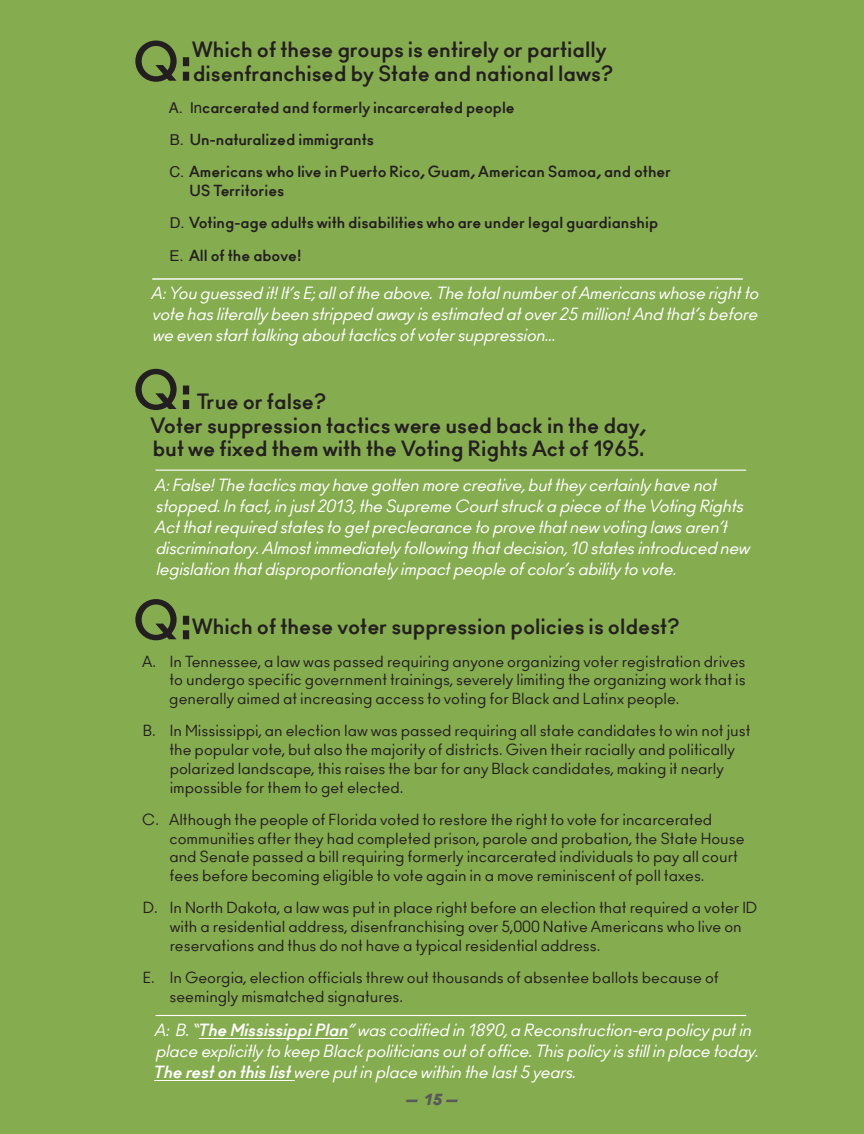
<style>
.page{position:relative;width:864px;height:1134px;background:#86ac50}
.page>*{position:absolute;margin:0;border:0;box-sizing:border-box;transform-origin:0 0}
.t1{font:700 52.2px "Ano";color:#231f20}
.t2{font:700 20.7px/23.7px "Ano";color:#231f20}
.t3{font:italic 16.5px/21px "Ano";color:#fff}
.t4{font:15px/18.8px "Ano";color:#231f20}
.t5{font:700 15px/32.2px "Ano";color:#231f20}
.t6{font:italic 900 15px "Ano";color:#58595b}
.s1{font-family:"Helvetica";font-weight:400}
.s2{font-weight:700}
</style>
<div class="page">
<hr style="left:152px;top:278px;width:591px;height:2px;background:#fff">
<hr style="left:156px;top:470px;width:590px;height:1px;background:#fff">
<hr style="left:156px;top:1015px;width:590px;height:1px;background:#fff">
<hr style="left:199px;top:1038px;width:150px;height:1px;background:#fff">
<hr style="left:154px;top:1080px;width:141px;height:1px;background:#fff">
<h1 class="t1" style="left:133px;top:29px;width:62px">Q:</h1>
<h2 class="t2" style="left:192px;top:38px;width:423px">Which of these groups is entirely or partially disenfranchised by State and national laws?</h2>
<p class="t5" style="left:169px;top:92px;width:504px"><span class="s1">A. In</span>carcerated and formerly incarcerated people<br><span class="s1">B.</span> Un-naturalized immigrants<br><span class="s1">C.</span> Americans who live in Puerto Rico, Guam, American Samoa, and other</p>
<p class="t5" style="left:170px;top:175px;width:490px;text-indent:20px">US Territories<br><span class="s1">D.</span> Voting-age adults with disabilities who are under legal guardianship<br><span class="s1">E.</span> All of the above!</p>
<p class="t3" style="left:152px;top:282px;width:609px;text-align:justify">A: You guessed it! It’s E; all of the above. The total number of Americans whose right to vote has literally been stripped away is estimated at over 25 million! And that’s before we even start talking about tactics of voter suppression…</p>
<h1 class="t1" style="left:133px;top:357px;width:62px">Q:</h1>
<h2 class="t2" style="left:150px;top:390px;width:497px;text-indent:46px">True or false?<br>Voter suppression tactics were used back in the day, but we fixed them with the Voting Rights Act of 1965.</h2>
<p class="t3" style="left:155px;top:475px;width:597px">A: False! The tactics may have gotten more creative, but they certainly have not stopped. In fact, in just 2013, the Supreme Court struck a piece of the Voting Rights Act that required states to get preclearance to prove that new voting laws aren’t discriminatory. Almost immediately following that decision, 10 states introduced new legislation that disproportionately impact people of color’s ability to vote.</p>
<h1 class="t1" style="left:133px;top:588px;width:62px">Q:</h1>
<h2 class="t2" style="left:192px;top:615px;width:489px">Which of these voter suppression policies is oldest?</h2>
<p class="t4" style="left:169px;top:652px;width:578px;text-align:justify;text-indent:-27px">A. In Tennessee, a law was passed requiring anyone organizing voter registration drives to undergo specific government trainings, severely limiting the organizing work that is generally aimed at increasing access to voting for Black and Latinx people.</p>
<p class="t4" style="left:169px;top:722px;width:583px;text-indent:-27px">B. In Mississippi, an election law was passed requiring all state candidates to win not just the popular vote, but also the majority of districts. Given their racially and politically polarized landscape, this raises the bar for any Black candidates, making it nearly impossible for them to get elected.</p>
<p class="t4" style="left:169px;top:810px;width:577px;text-indent:-27px">C. Although the people of Florida voted to restore the right to vote for incarcerated communities after they had completed prison, parole and probation, the State House and Senate passed a bill requiring formerly incarcerated individuals to pay all court fees before becoming eligible to vote again in a move reminiscent of poll taxes.</p>
<p class="t4" style="left:170px;top:899px;width:589px;text-indent:-27px">D. In North Dakota, a law was put in place right before an election that required a voter ID with a residential address, disenfranchising over 5,000 Native Americans who live on reservations and thus do not have a typical residential address.</p>
<p class="t4" style="left:170px;top:968px;width:551px;text-indent:-27px">E. In Georgia, election officials threw out thousands of absentee ballots because of seemingly mismatched signatures.</p>
<p class="t3" style="left:154px;top:1020px;width:606px">A: B. “<span class="s2">The Mississippi Plan</span>” was codified in 1890, a Reconstruction-era policy put in place explicitly to keep Black politicians out of office. This policy is still in place today.<br><span class="s2">The rest on this list</span> were put in place within the last 5 years.</p>
<p class="t6" style="left:406px;top:1090px;width:54px">— 15 —</p>
</div>
